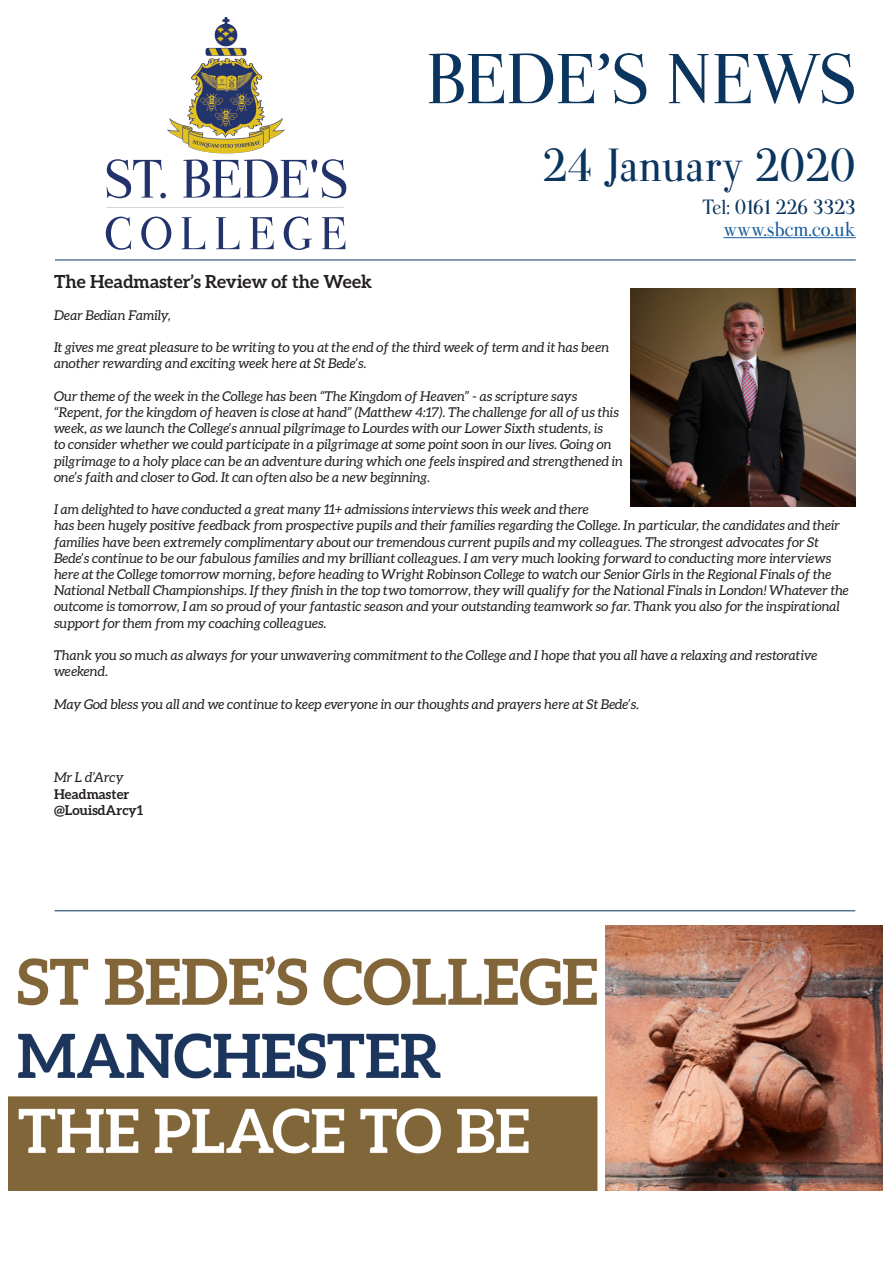
<style>
.page{position:relative;width:893px;height:1263px;background:#fff}
.page>*{position:absolute;margin:0;border:0;box-sizing:border-box;transform-origin:0 0}
.t1{font:61.5px "Valentina";letter-spacing:-.005em;color:#0a355e}
.t2{font:40.5px "Valentina";color:#0a355e}
.t3{font:700 18px "Aleo";color:#231f20}
.t4{font:18px "Valentina";color:#0a355e}
.t5{font:18px "Valentina";color:#175d9e}
.t6{font:italic 13.5px/16.2px "Aleo";color:#231f20}
.t7{font:700 13.5px "Aleo";color:#231f20}
</style>
<div class="page">
<hr style="left:723px;top:237px;width:133px;height:1px;background:#175d9e">
<svg style="left:106px;top:216px;width:240px;height:34px"></svg>
<svg style="left:106px;top:159px;width:240px;height:39px"></svg>
<img style="left:187px;top:17px;width:73px;height:120px">
<hr style="left:55px;top:260px;width:801px;height:1px;background:#0a355e">
<img style="left:8px;top:956px;width:589px;height:235px">
<img style="left:605px;top:926px;width:277px;height:265px">
<img style="left:630px;top:289px;width:226px;height:217px">
<hr style="left:54px;top:910px;width:801px;height:1px;background:#0a355e">
<p class="t1" style="left:426px;top:38px;width:432px">BEDE’S NEWS</p>
<p class="t2" style="left:543px;top:138px;width:314px">24 January 2020</p>
<p class="t4" style="left:703px;top:195px;width:155px">Tel: 0161 226 3323</p>
<p class="t5" style="left:723px;top:217px;width:134px">www.sbcm.co.uk</p>
<p class="t3" style="left:54px;top:271px;width:320px">The Headmaster’s Review of the Week</p>
<p class="t6" style="left:54px;top:307px;width:118px">Dear Bedian Family,</p>
<p class="t6" style="left:54px;top:339px;width:557px">It gives me great pleasure to be writing to you at the end of the third week of term and it has been another rewarding and exciting week here at St Bede’s.</p>
<p class="t6" style="left:54px;top:388px;width:570px">Our theme of the week in the College has been “The Kingdom of Heaven” - as scripture says “Repent, for the kingdom of heaven is close at hand” (Matthew 4:17). The challenge for all of us this week, as we launch the College’s annual pilgrimage to Lourdes with our Lower Sixth students, is<br>to consider whether we could participate in a pilgrimage at some point soon in our lives. Going on pilgrimage to a holy place can be an adventure during which one feels inspired and strengthened in one’s faith and closer to God. It can often also be a new beginning.</p>
<p class="t6" style="left:54px;top:501px;width:796px">I am delighted to have conducted a great many 11+ admissions interviews this week and there<br>has been hugely positive feedback from prospective pupils and their families regarding the College. In particular, the candidates and their families have been extremely complimentary about our tremendous current pupils and my colleagues. The strongest advocates for St Bede’s continue to be our fabulous families and my brilliant colleagues. I am very much looking forward to conducting more interviews here at the College tomorrow morning, before heading to Wright Robinson College to watch our Senior Girls in the Regional Finals of the National Netball Championships. If they finish in the top two tomorrow, they will qualify for the National Finals in London! Whatever the outcome is tomorrow, I am so proud of your fantastic season and your outstanding teamwork so far. Thank you also for the inspirational support for them from my coaching colleagues.</p>
<p class="t6" style="left:54px;top:647px;width:765px">Thank you so much as always for your unwavering commitment to the College and I hope that you all have a relaxing and restorative weekend.</p>
<p class="t6" style="left:54px;top:695px;width:587px">May God bless you all and we continue to keep everyone in our thoughts and prayers here at St Bede’s.</p>
<p class="t6" style="left:54px;top:769px;width:71px">Mr L d’Arcy</p>
<p class="t7" style="left:54px;top:786px;width:77px">Headmaster</p>
<p class="t7" style="left:54px;top:802px;width:91px">@LouisdArcy1</p>
</div>
